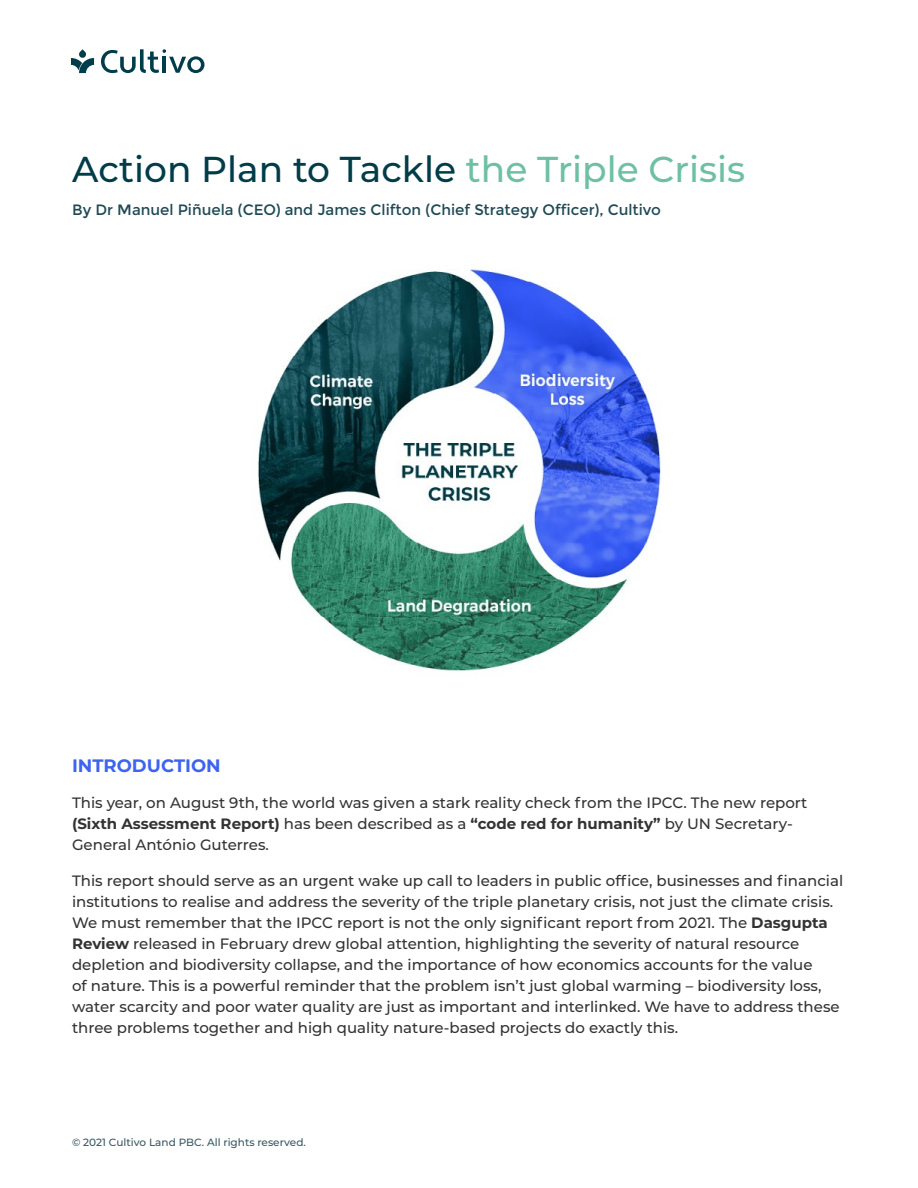
<style>
.page{position:relative;width:918px;height:1188px;background:#fff}
.page>*{position:absolute;margin:0;border:0;box-sizing:border-box;transform-origin:0 0}
.t1{font:500 36px "Montserrat";color:#003d48}
.t2{font:700 18px "Montserrat";color:#3c64f1}
.t3{font:500 15px/21px "Montserrat";color:#333}
.t4{font:15px "Montserrat";color:#1f4955}
.t5{font:500 10.5px "Montserrat";color:#365763}
.s1{color:#6ec0a5}
.s2{font-weight:700}
</style>
<div class="page">
<svg style="left:71px;top:49px;width:23px;height:24px"></svg>
<svg style="left:101px;top:49px;width:103px;height:24px"></svg>
<img style="left:258px;top:269px;width:403px;height:402px">
<h1 class="t1" style="left:72px;top:144px;width:675px">Action Plan to Tackle <span class="s1">the Triple Crisis</span></h1>
<p class="t4" style="left:72px;top:201px;width:590px">By Dr Manuel Piñuela (CEO) and James Clifton (Chief Strategy Officer), Cultivo</p>
<p class="t2" style="left:72px;top:753px;width:150px">INTRODUCTION</p>
<p class="t3" style="left:72px;top:792px;width:737px">This year, on August 9th, the world was given a stark reality check from the IPCC. The new report <span class="s2">(Sixth Assessment Report)</span> has been described as a <span class="s2">“code red for humanity”</span> by UN Secretary-<br>General António Guterres.</p>
<p class="t3" style="left:72px;top:870px;width:773px">This report should serve as an urgent wake up call to leaders in public office, businesses and financial institutions to realise and address the severity of the triple planetary crisis, not just the climate crisis.<br>We must remember that the IPCC report is not the only significant report from 2021. The <span class="s2">Dasgupta Review</span> released in February drew global attention, highlighting the severity of natural resource depletion and biodiversity collapse, and the importance of how economics accounts for the value<br>of nature. This is a powerful reminder that the problem isn’t just global warming – biodiversity loss, water scarcity and poor water quality are just as important and interlinked. We have to address these three problems together and high quality nature-based projects do exactly this.</p>
<p class="t5" style="left:72px;top:1134px;width:235px">© 2021 Cultivo Land PBC. All rights reserved.</p>
</div>
